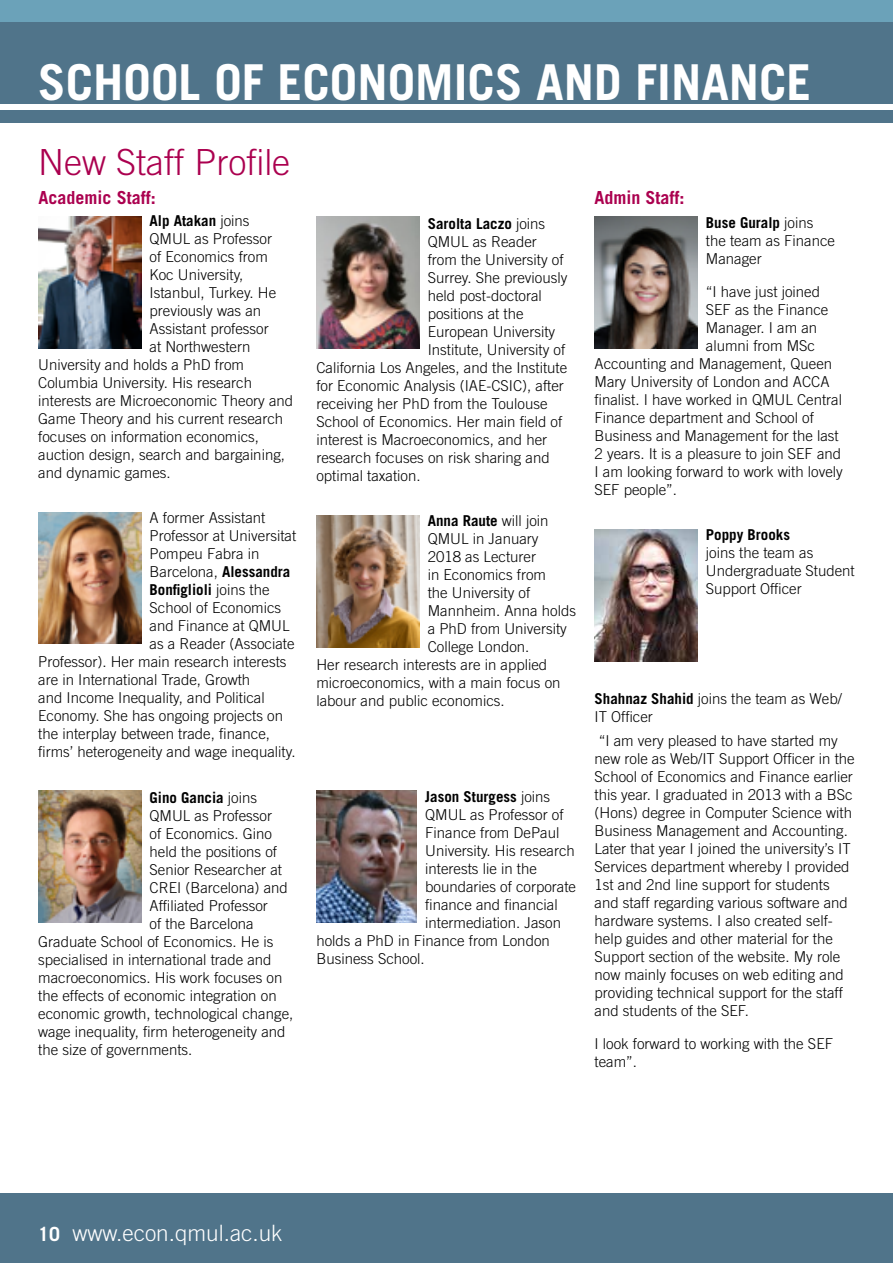
<style>
.page{position:relative;width:893px;height:1263px;background:#fff}
.page>*{position:absolute;margin:0;border:0;box-sizing:border-box;transform-origin:0 0}
.t1{font:700 49.5px "Trade Gothic LT Std";color:#fff}
.t2{font:300 36px "Trade Gothic LT Std";color:#ab004f}
.t3{font:300 22.5px "Trade Gothic LT Std";color:#fff}
.t4{font:700 18px "Trade Gothic LT Std";color:#ab004f}
.t5{font:300 15px/18px "Trade Gothic LT Std";color:#000}
.t6{font:700 15px "Trade Gothic LT Std";color:#000}
.s1{font-weight:300}
.s2{font-weight:700}
.s3{font-weight:700;font-size:19.5px}
</style>
<div class="page">
<div style="left:0;top:110px;width:893px;height:12px;background:#50748a"></div>
<div style="left:0;top:0;width:893px;height:104px;background:#50748a"></div>
<div style="left:0;top:1193px;width:893px;height:70px;background:#50748a"></div>
<img style="left:38px;top:217px;width:103px;height:132px">
<img style="left:38px;top:512px;width:103px;height:132px">
<img style="left:38px;top:791px;width:103px;height:132px">
<img style="left:316px;top:515px;width:103px;height:132px">
<img style="left:316px;top:217px;width:103px;height:132px">
<img style="left:316px;top:791px;width:101px;height:132px">
<img style="left:595px;top:217px;width:102px;height:132px">
<div style="left:0;top:0;width:893px;height:21px;background:#6ba2b9"></div>
<img style="left:595px;top:529px;width:102px;height:132px">
<h1 class="t1" style="left:38px;top:52px;width:775px">SCHOOL OF ECONOMICS AND FINANCE</h1>
<h2 class="t2" style="left:38px;top:141px;width:254px">New Staff Profile</h2>
<p class="t6" style="left:150px;top:211px;width:102px">Alp Atakan <span class="s1">joins</span></p>
<p class="t5" style="left:150px;top:229px;width:124px">QMUL as Professor</p>
<p class="t5" style="left:150px;top:247px;width:120px">of Economics from</p>
<p class="t5" style="left:150px;top:265px;width:95px">Koc University,</p>
<p class="t5" style="left:150px;top:283px;width:128px">Istanbul, Turkey. He</p>
<p class="t5" style="left:150px;top:301px;width:113px">previously was an</p>
<p class="t5" style="left:150px;top:319px;width:121px">Assistant professor</p>
<p class="t5" style="left:150px;top:337px;width:102px">at Northwestern</p>
<p class="t5" style="left:38px;top:355px;width:207px">University and holds a PhD from</p>
<p class="t5" style="left:38px;top:373px;width:215px">Columbia University. His research</p>
<p class="t5" style="left:38px;top:391px;width:256px">interests are Microeconomic Theory and</p>
<p class="t5" style="left:38px;top:409px;width:247px">Game Theory and his current research</p>
<p class="t5" style="left:38px;top:427px;width:222px">focuses on information economics,</p>
<p class="t5" style="left:38px;top:445px;width:248px">auction design, search and bargaining,</p>
<p class="t5" style="left:38px;top:463px;width:134px">and dynamic games.</p>
<p class="t5" style="left:150px;top:509px;width:117px">A former Assistant</p>
<p class="t5" style="left:150px;top:527px;width:148px">Professor at Universitat</p>
<p class="t5" style="left:150px;top:545px;width:112px">Pompeu Fabra in</p>
<p class="t5" style="left:150px;top:563px;width:142px">Barcelona, <span class="s2">Alessandra</span></p>
<p class="t6" style="left:150px;top:581px;width:122px">Bonfiglioli <span class="s1">joins the</span></p>
<p class="t5" style="left:150px;top:599px;width:133px">School of Economics</p>
<p class="t5" style="left:150px;top:617px;width:142px">and Finance at QMUL</p>
<p class="t5" style="left:150px;top:635px;width:146px">as a Reader (Associate</p>
<p class="t5" style="left:38px;top:653px;width:250px">Professor). Her main research interests</p>
<p class="t5" style="left:38px;top:671px;width:214px">are in International Trade, Growth</p>
<p class="t5" style="left:38px;top:689px;width:228px">and Income Inequality, and Political</p>
<p class="t5" style="left:38px;top:707px;width:246px">Economy. She has ongoing projects on</p>
<p class="t5" style="left:38px;top:725px;width:233px">the interplay between trade, finance,</p>
<p class="t5" style="left:38px;top:743px;width:259px">firms’ heterogeneity and wage inequality.</p>
<p class="t6" style="left:150px;top:788px;width:109px">Gino Gancia <span class="s1">joins</span></p>
<p class="t5" style="left:150px;top:806px;width:124px">QMUL as Professor</p>
<p class="t5" style="left:150px;top:824px;width:124px">of Economics. Gino</p>
<p class="t5" style="left:150px;top:842px;width:129px">held the positions of</p>
<p class="t5" style="left:150px;top:860px;width:134px">Senior Researcher at</p>
<p class="t5" style="left:150px;top:878px;width:140px">CREI (Barcelona) and</p>
<p class="t5" style="left:150px;top:896px;width:120px">Affiliated Professor</p>
<p class="t5" style="left:150px;top:914px;width:106px">of the Barcelona</p>
<p class="t5" style="left:38px;top:932px;width:237px">Graduate School of Economics. He is</p>
<p class="t5" style="left:38px;top:950px;width:235px">specialised in international trade and</p>
<p class="t5" style="left:38px;top:968px;width:246px">macroeconomics. His work focuses on</p>
<p class="t5" style="left:38px;top:986px;width:240px">the effects of economic integration on</p>
<p class="t5" style="left:38px;top:1004px;width:257px">economic growth, technological change,</p>
<p class="t5" style="left:38px;top:1022px;width:249px">wage inequality, firm heterogeneity and</p>
<p class="t5" style="left:38px;top:1040px;width:156px">the size of governments.</p>
<p class="t4" style="left:39px;top:186px;width:119px">Academic Staff:</p>
<p class="t4" style="left:595px;top:186px;width:92px">Admin Staff:</p>
<p class="t5" style="left:706px;top:213px;width:131px"><span class="s2">Buse Guralp</span> joins the team as Finance<br>Manager</p>
<p class="t5" style="left:706px;top:282px;width:116px">“I have just joined</p>
<p class="t5" style="left:706px;top:300px;width:124px">SEF as the Finance</p>
<p class="t5" style="left:706px;top:318px;width:113px">Manager. I am an</p>
<p class="t5" style="left:706px;top:336px;width:111px">alumni from MSc</p>
<p class="t5" style="left:595px;top:354px;width:239px">Accounting and Management, Queen</p>
<p class="t5" style="left:595px;top:372px;width:237px">Mary University of London and ACCA</p>
<p class="t5" style="left:595px;top:390px;width:249px">finalist. I have worked in QMUL Central</p>
<p class="t5" style="left:595px;top:408px;width:221px">Finance department and School of</p>
<p class="t5" style="left:595px;top:426px;width:246px">Business and Management for the last</p>
<p class="t5" style="left:595px;top:444px;width:248px">2 years. It is a pleasure to join SEF and</p>
<p class="t5" style="left:595px;top:462px;width:250px">I am looking forward to work with lovely</p>
<p class="t5" style="left:595px;top:480px;width:84px">SEF people”.</p>
<p class="t6" style="left:706px;top:526px;width:86px">Poppy Brooks</p>
<p class="t5" style="left:706px;top:544px;width:150px">joins the team as<br>Undergraduate Student<br>Support Officer</p>
<p class="t6" style="left:428px;top:214px;width:119px">Sarolta Laczo <span class="s1">joins</span></p>
<p class="t5" style="left:428px;top:232px;width:111px">QMUL as Reader</p>
<p class="t5" style="left:428px;top:250px;width:137px">from the University of</p>
<p class="t5" style="left:428px;top:268px;width:141px">Surrey. She previously</p>
<p class="t5" style="left:428px;top:286px;width:116px">held post-doctoral</p>
<p class="t5" style="left:428px;top:304px;width:97px">positions at the</p>
<p class="t5" style="left:428px;top:322px;width:129px">European University</p>
<p class="t5" style="left:428px;top:340px;width:139px">Institute, University of</p>
<p class="t5" style="left:316px;top:358px;width:252px">California Los Angeles, and the Institute</p>
<p class="t5" style="left:316px;top:376px;width:249px">for Economic Analysis (IAE-CSIC), after</p>
<p class="t5" style="left:316px;top:394px;width:233px">receiving her PhD from the Toulouse</p>
<p class="t5" style="left:316px;top:412px;width:247px">School of Economics. Her main field of</p>
<p class="t5" style="left:316px;top:430px;width:232px">interest is Macroeconomics, and her</p>
<p class="t5" style="left:316px;top:448px;width:235px">research focuses on risk sharing and</p>
<p class="t5" style="left:316px;top:466px;width:106px">optimal taxation.</p>
<p class="t6" style="left:428px;top:512px;width:122px">Anna Raute <span class="s1">will join</span></p>
<p class="t5" style="left:428px;top:530px;width:112px">QMUL in January</p>
<p class="t5" style="left:428px;top:548px;width:110px">2018 as Lecturer</p>
<p class="t5" style="left:428px;top:566px;width:120px">in Economics from</p>
<p class="t5" style="left:428px;top:584px;width:104px">the University of</p>
<p class="t5" style="left:428px;top:602px;width:150px">Mannheim. Anna holds</p>
<p class="t5" style="left:428px;top:620px;width:141px">a PhD from University</p>
<p class="t5" style="left:428px;top:638px;width:103px">College London.</p>
<p class="t5" style="left:316px;top:656px;width:232px">Her research interests are in applied</p>
<p class="t5" style="left:316px;top:674px;width:246px">microeconomics, with a main focus on</p>
<p class="t5" style="left:316px;top:692px;width:190px">labour and public economics.</p>
<p class="t5" style="left:595px;top:689px;width:249px"><span class="s2">Shahnaz Shahid</span> joins the team as Web/<br>IT Officer</p>
<p class="t5" style="left:595px;top:731px;width:262px">“I am very pleased to have started my new role as Web/IT Support Officer in the School of Economics and Finance earlier this year. I graduated in 2013 with a BSc (Hons) degree in Computer Science with Business Management and Accounting.<br>Later that year I joined the university’s IT Services department whereby I provided 1st and 2nd line support for students and staff regarding various software and hardware systems. I also created self&shy;help guides and other material for the Support section of the website. My role now mainly focuses on web editing and providing technical support for the staff and students of the SEF.</p>
<p class="t5" style="left:595px;top:1034px;width:240px">I look forward to working with the SEF team”.</p>
<p class="t6" style="left:425px;top:787px;width:126px">Jason Sturgess <span class="s1">joins</span></p>
<p class="t5" style="left:425px;top:805px;width:140px">QMUL as Professor of</p>
<p class="t5" style="left:425px;top:823px;width:136px">Finance from DePaul</p>
<p class="t5" style="left:425px;top:841px;width:151px">University. His research</p>
<p class="t5" style="left:425px;top:859px;width:113px">interests lie in the</p>
<p class="t5" style="left:425px;top:877px;width:152px">boundaries of corporate</p>
<p class="t5" style="left:425px;top:895px;width:134px">finance and financial</p>
<p class="t5" style="left:425px;top:913px;width:137px">intermediation. Jason</p>
<p class="t5" style="left:316px;top:931px;width:235px">holds a PhD in Finance from London</p>
<p class="t5" style="left:316px;top:949px;width:110px">Business School.</p>
<h3 class="t3" style="left:38px;top:1219px;width:246px"><span class="s3">10</span> www.econ.qmul.ac.uk</h3>
</div>
